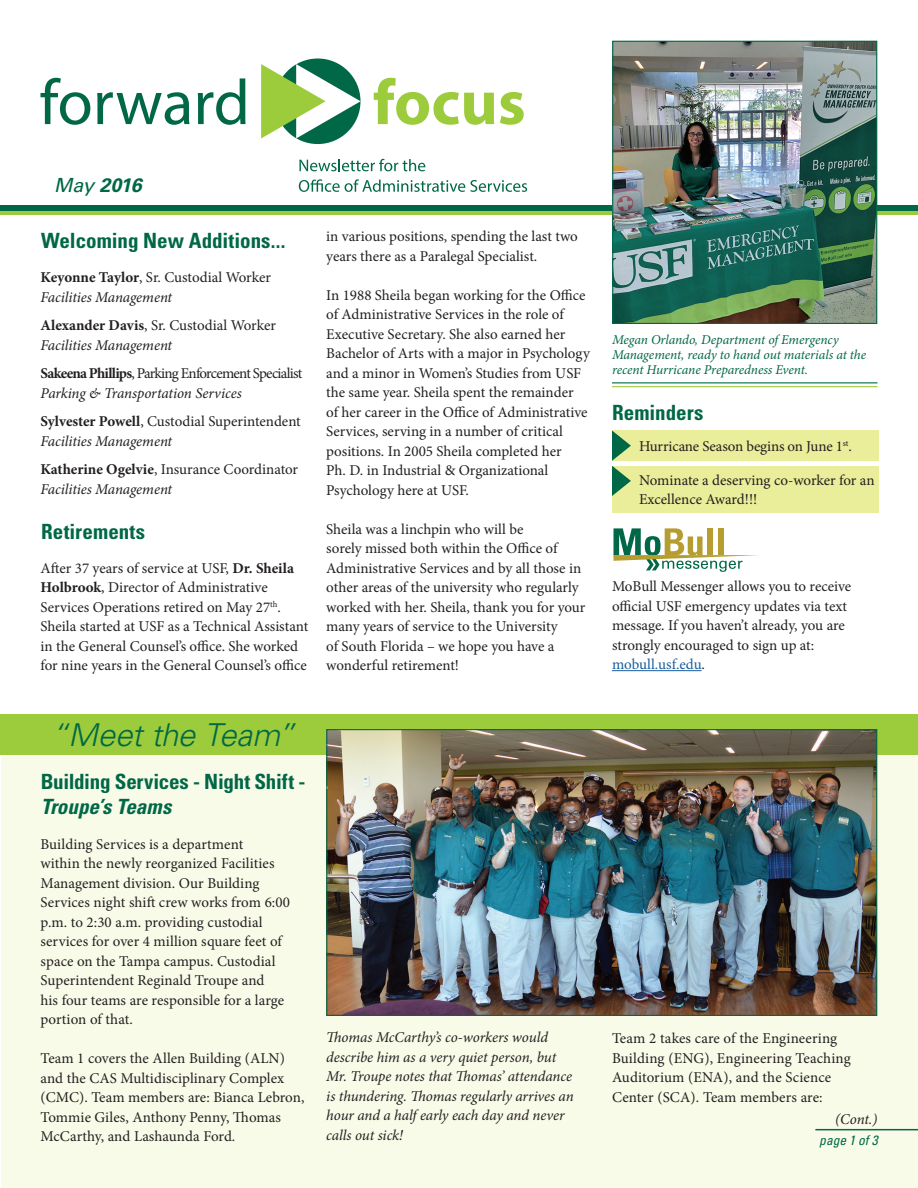
<style>
.page{position:relative;width:918px;height:1188px;background:#fff}
.page>*{position:absolute;margin:0;border:0;box-sizing:border-box;transform-origin:0 0}
.t1{font:italic 300 31.5px "Univers";letter-spacing:-.01em;color:#006847}
.t2{font:700 condensed 21px "Univers";color:#006847}
.t3{font:italic 700 condensed 21px "Univers";color:#006847}
.t4{font:italic 700 19.5px "Univers";color:#006847}
.t5{font:15px/19.5px "Minion Pro";color:#231f20}
.t6{font:italic 15px/19.5px "Minion Pro";letter-spacing:-.01em;color:#231f20}
.t7{font:italic 13.5px/15px "Minion Pro";letter-spacing:-.005em;color:#006847}
.t8{font:italic condensed 13.5px "Univers";color:#006947}
.s1{font-weight:400}
.s2{font-weight:700;font-style:normal}
.s3{font-style:normal}
.s4{font-weight:700}
.s5{font-style:italic}
.s6{color:#175d9e}
</style>
<div class="page">
<div style="left:1px;top:717px;width:917px;height:471px;background:#f9fbe9"></div>
<hr style="left:815px;top:1129px;width:103px;height:1px;background:#006847">
<div style="left:0;top:210px;width:918px;height:5px;background:#9ccb3b"></div>
<div style="left:0;top:205px;width:918px;height:6px;background:#006847"></div>
<div style="left:0;top:714px;width:918px;height:40px;background:#9ccb3b"></div>
<svg style="left:40px;top:78px;width:50px;height:47px"></svg>
<svg style="left:97px;top:92px;width:92px;height:33px"></svg>
<svg style="left:198px;top:78px;width:48px;height:47px"></svg>
<svg style="left:374px;top:78px;width:120px;height:47px"></svg>
<svg style="left:500px;top:92px;width:24px;height:33px"></svg>
<div style="left:275px;top:58px;width:86px;height:86px;background:#006847;border-radius:50%"></div>
<svg style="left:261px;top:64px;width:100px;height:74px"></svg>
<svg style="left:299px;top:159px;width:126px;height:12px"></svg>
<svg style="left:299px;top:179px;width:228px;height:13px"></svg>
<img style="left:614px;top:43px;width:261px;height:279px">
<div style="left:612px;top:41px;width:265px;height:283px;border:1px solid #006847"></div>
<img style="left:328px;top:731px;width:547px;height:283px">
<div style="left:326px;top:729px;width:551px;height:287px;border:1px solid #006847"></div>
<svg style="left:614px;top:528px;width:145px;height:44px"></svg>
<hr style="left:612px;top:382px;width:266px;height:1px;background:#006847">
<hr style="left:612px;top:386px;width:266px;height:1px;background:#9ccb3b">
<div style="left:612px;top:466px;width:266px;height:46px;background:#eaed99"></div>
<div style="left:612px;top:431px;width:266px;height:30px;background:#eaed99"></div>
<svg style="left:612px;top:431px;width:19px;height:65px"></svg>
<hr style="left:612px;top:670px;width:90px;height:1px;background:#175d9e">
<h3 class="t4" style="left:54px;top:174px;width:89px"><span class="s1">May</span> 2016</h3>
<h2 class="t2" style="left:41px;top:227px;width:246px">Welcoming New Additions...</h2>
<p class="t6" style="left:40px;top:268px;width:232px"><span class="s2">Keyonne Taylor</span><span class="s3">, Sr. Custodial Worker<br></span>Facilities Management</p>
<p class="t6" style="left:40px;top:316px;width:237px"><span class="s2">Alexander Davis</span><span class="s3">, Sr. Custodial Worker<br></span>Facilities Management</p>
<p class="t6" style="left:40px;top:364px;width:263px"><span class="s2">Sakeena Phillips</span><span class="s3">, Parking Enforcement Specialist<br></span>Parking &amp; Transportation Services</p>
<p class="t5" style="left:40px;top:412px;width:262px"><span class="s4">Sylvester Powell</span>, Custodial Superintendent<br><span class="s5">Facilities Management</span></p>
<p class="t5" style="left:40px;top:460px;width:259px"><span class="s4">Katherine Ogelvie</span>, Insurance Coordinator<br><span class="s5">Facilities Management</span></p>
<h2 class="t2" style="left:41px;top:518px;width:106px">Retirements</h2>
<p class="t5" style="left:40px;top:559px;width:269px">After 37 years of service at USF, <span class="s4">Dr. Sheila Holbrook</span>, Director of Administrative Services Operations retired on May 27<sup>th</sup>.<br>Sheila started at USF as a Technical Assistant in the General Counsel’s office. She worked for nine years in the General Counsel’s office</p>
<p class="t5" style="left:326px;top:227px;width:253px">in various positions, spending the last two years there as a Paralegal Specialist.</p>
<p class="t5" style="left:326px;top:285px;width:265px">In 1988 Sheila began working for the Office of Administrative Services in the role of Executive Secretary. She also earned her Bachelor of Arts with a major in Psychology and a minor in Women’s Studies from USF the same year. Sheila spent the remainder<br>of her career in the Office of Administrative Services, serving in a number of critical positions. In 2005 Sheila completed her<br>Ph. D. in Industrial &amp; Organizational Psychology here at USF.</p>
<p class="t5" style="left:326px;top:519px;width:261px">Sheila was a linchpin who will be<br>sorely missed both within the Office of Administrative Services and by all those in other areas of the university who regularly worked with her. Sheila, thank you for your many years of service to the University<br>of South Florida – we hope you have a wonderful retirement!</p>
<p class="t7" style="left:612px;top:332px;width:256px">Megan Orlando, Department of Emergency<br>Management, ready to hand out materials at the recent Hurricane Preparedness Event.</p>
<h2 class="t2" style="left:612px;top:400px;width:93px">Reminders</h2>
<p class="t5" style="left:639px;top:437px;width:214px">Hurricane Season begins on June 1<sup>st</sup>.</p>
<p class="t5" style="left:639px;top:470px;width:237px">Nominate a deserving co-worker for an<br>Excellence Award!!!</p>
<p class="t5" style="left:612px;top:577px;width:241px">MoBull Messenger allows you to receive official USF emergency updates via text message. If you haven’t already, you are strongly encouraged to sign up at: <span class="s6">mobull.usf.edu</span>.</p>
<h1 class="t1" style="left:51px;top:715px;width:245px">“Meet the Team”</h1>
<h2 class="t2" style="left:41px;top:769px;width:266px">Building Services - Night Shift -</h2>
<h2 class="t3" style="left:41px;top:794px;width:132px">Troupe’s Teams</h2>
<p class="t5" style="left:40px;top:835px;width:251px">Building Services is a department<br>within the newly reorganized Facilities Management division. Our Building Services night shift crew works from 6:00 p.m. to 2:30 a.m. providing custodial services for over 4 million square feet of space on the Tampa campus. Custodial Superintendent Reginald Troupe and<br>his four teams are responsible for a large portion of that.</p>
<p class="t5" style="left:40px;top:1049px;width:266px">Team 1 covers the Allen Building (ALN) and the CAS Multidisciplinary Complex (CMC). Team members are: Bianca Lebron, Tommie Giles, Anthony Penny, Thomas McCarthy, and Lashaunda Ford.</p>
<p class="t6" style="left:326px;top:1028px;width:249px">Thomas McCarthy’s co-workers would describe him as a very quiet person, but Mr. Troupe notes that Thomas’ attendance is thundering. Thomas regularly arrives an hour and a half early each day and never calls out sick!</p>
<p class="t5" style="left:612px;top:1029px;width:240px">Team 2 takes care of the Engineering Building (ENG), Engineering Teaching Auditorium (ENA), and the Science Center (SCA). Team members are:</p>
<p class="t6" style="left:835px;top:1109px;width:44px">(Cont.)</p>
<p class="t8" style="left:819px;top:1131px;width:60px">page 1 of 3</p>
</div>
